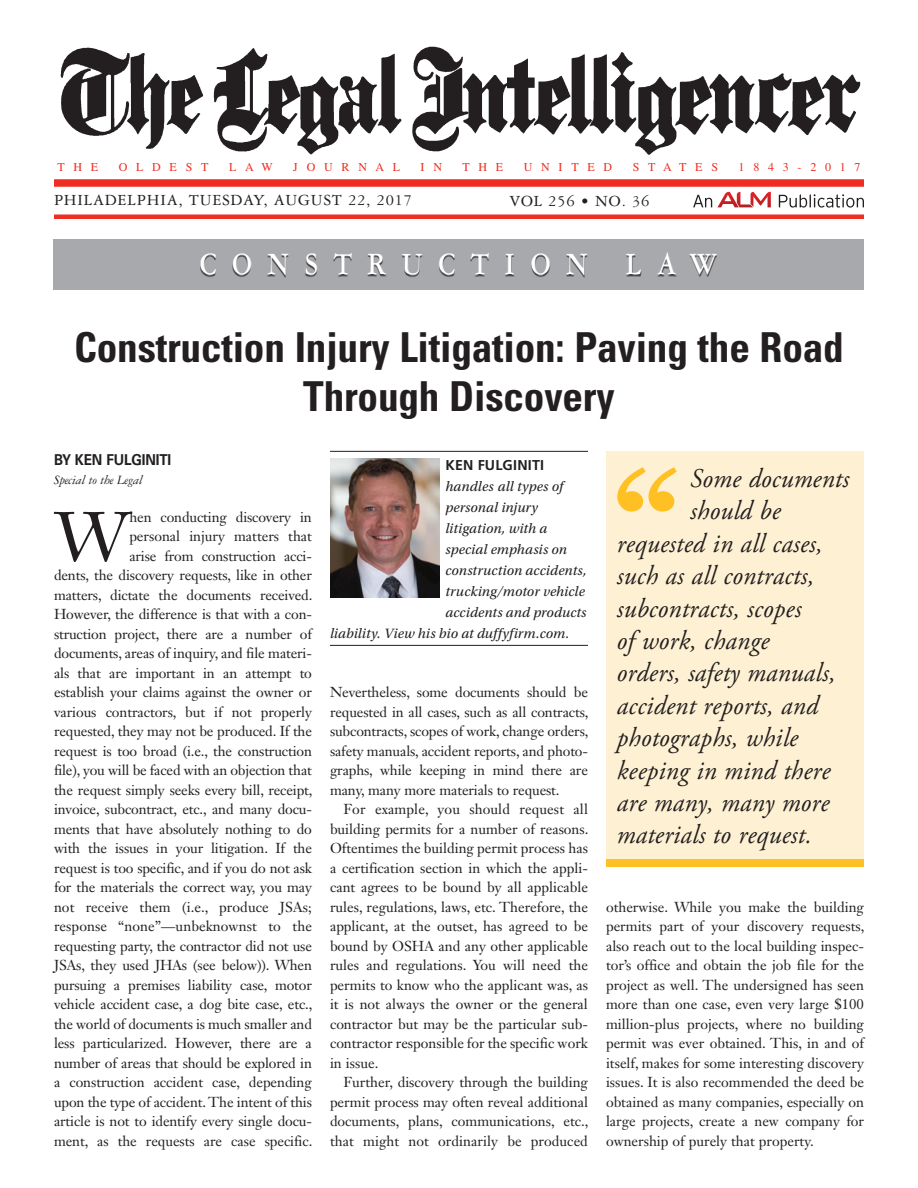
<style>
.page{position:relative;width:918px;height:1188px;background:#fff}
.page>*{position:absolute;margin:0;border:0;box-sizing:border-box;transform-origin:0 0}
.t1{font:69px "Janson Text LT Std";color:#231f20}
.t2{font:700 condensed 41.25px/49.5px "Univers LT Std";letter-spacing:-.005em;color:#231f20;text-align:center}
.t3{font:700 33px "Garamond 3 LT Std";letter-spacing:.55em;color:#fff;scale:.84 1}
.t4{font:italic 27px "Adobe Garamond Pro";letter-spacing:.01em;color:#231f20;scale:.95 1}
.t5{font:16.5px "Garamond 3 LT Std";letter-spacing:.05em;color:#231f20}
.t6{font:700 15px "Univers LT Std";letter-spacing:-.01em;color:#231f20;scale:.9 1}
.t7{font:14.25px/19.5px "Janson Text LT Std";letter-spacing:-.01em;color:#231f20;text-align:justify}
.t8{font:italic 14.25px "Utopia Std";letter-spacing:.01em;color:#231f20}
.t9{font:700 14.25px "Frutiger LT Std";letter-spacing:.015em;color:#231f20}
.t10{font:italic 13.5px "Garamond 3 LT Std";letter-spacing:-.01em;color:#231f20}
.t11{font:12px "Times LT Std";letter-spacing:.73em;color:#ee2e22}
</style>
<div class="page">
<img style="left:60px;top:46px;width:801px;height:109px">
<div style="left:54px;top:179px;width:810px;height:8px;background:#ee2e22"></div>
<div style="left:54px;top:214px;width:810px;height:5px;background:#ee2e22"></div>
<svg style="left:693px;top:195px;width:19px;height:12px"></svg>
<svg style="left:779px;top:194px;width:85px;height:14px"></svg>
<svg style="left:718px;top:192px;width:53px;height:15px"></svg>
<div style="left:53px;top:239px;width:811px;height:50px;background:#a8a9ad"></div>
<div style="left:201px;top:254px;width:516px;height:23px;background:#231f20;opacity:.75"></div>
<div style="left:606px;top:451px;width:258px;height:409px;background:#fef1d3"></div>
<svg style="left:617px;top:467px;width:60px;height:45px"></svg>
<div style="left:606px;top:859px;width:258px;height:7px;background:#fec022"></div>
<hr style="left:330px;top:451px;width:258px;height:1px;background:#231f20">
<hr style="left:330px;top:645px;width:258px;height:1px;background:#231f20">
<img style="left:330px;top:458px;width:109px;height:140px">
<p class="t11" style="left:57px;top:160px;width:42px">THE</p>
<p class="t11" style="left:119px;top:160px;width:91px">OLDEST</p>
<p class="t11" style="left:229px;top:160px;width:45px">LAW</p>
<p class="t11" style="left:293px;top:160px;width:108px">JOURNAL</p>
<p class="t11" style="left:421px;top:160px;width:23px">I N</p>
<p class="t11" style="left:462px;top:160px;width:42px">THE</p>
<p class="t11" style="left:524px;top:160px;width:90px">UNITED</p>
<p class="t11" style="left:633px;top:160px;width:13px">ST</p>
<p class="t11" style="left:663px;top:160px;width:56px">ATES</p>
<p class="t11" style="left:739px;top:160px;width:124px">1843-2017</p>
<p class="t5" style="left:54px;top:192px;width:360px">PHILADELPHIA, TUESDAY, AUGUST 22, 2017</p>
<p class="t5" style="left:510px;top:192px;width:141px">VOL 256 • NO. 36</p>
<h3 class="t3" style="left:200px;top:246px;width:618px">CONSTRUCTION LAW</h3>
<h2 class="t2" style="left:74px;top:322px;width:771px">Construction Injury Litigation: Paving the Road<br>Through Discovery</h2>
<p class="t6" style="left:54px;top:451px;width:132px">BY KEN FULGINITI</p>
<p class="t10" style="left:54px;top:473px;width:90px">Special to the Legal</p>
<h1 class="t1" style="left:54px;top:493px;width:77px">W</h1>
<p class="t7" style="left:54px;top:507px;width:260px;text-align:right">hen conducting discovery in<br>personal injury matters that<br>arise from construction acci-<br>dents, the discovery requests, like in other matters, dictate the documents received.<br>However, the difference is that with a con&shy;struction project, there are a number of documents, areas of inquiry, and file materi&shy;als that are important in an attempt to establish your claims against the owner or various contractors, but if not properly requested, they may not be produced. If the request is too broad (i.e., the construction file), you will be faced with an objection that the request simply seeks every bill, receipt, invoice, subcontract, etc., and many docu&shy;ments that have absolutely nothing to do with the issues in your litigation. If the request is too specific, and if you do not ask for the materials the correct way, you may not receive them (i.e., produce JSAs; response “none”—unbeknownst to the requesting party, the contractor did not use JSAs, they used JHAs (see below)). When pursuing a premises liability case, motor vehicle accident case, a dog bite case, etc., the world of documents is much smaller and less particularized. However, there are a number of areas that should be explored in a construction accident case, depending upon the type of accident. The intent of this article is not to identify every single docu&shy;ment, as the requests are case specific.</p>
<p class="t9" style="left:445px;top:456px;width:100px">KEN FULGINITI</p>
<p class="t8" style="left:445px;top:478px;width:119px">handles all types of</p>
<p class="t8" style="left:445px;top:499px;width:94px">personal injury</p>
<p class="t8" style="left:445px;top:520px;width:103px">litigation, with a</p>
<p class="t8" style="left:445px;top:541px;width:123px">special emphasis on</p>
<p class="t8" style="left:445px;top:562px;width:143px">construction accidents,</p>
<p class="t8" style="left:445px;top:583px;width:141px">trucking/motor vehicle</p>
<p class="t8" style="left:445px;top:604px;width:143px">accidents and products</p>
<p class="t8" style="left:330px;top:625px;width:241px">liability. View his bio at duffyfirm.com.</p>
<p class="t7" style="left:330px;top:683px;width:260px">Nevertheless, some documents should be requested in all cases, such as all contracts, subcontracts, scopes of work, change orders, safety manuals, accident reports, and photo&shy;graphs, while keeping in mind there are many, many more materials to request.</p>
<p class="t7" style="left:330px;top:799px;width:260px;text-indent:13px">For example, you should request all building permits for a number of reasons.<br>Oftentimes the building permit process has a certification section in which the appli&shy;cant agrees to be bound by all applicable rules, regulations, laws, etc. Therefore, the applicant, at the outset, has agreed to be bound by OSHA and any other applicable rules and regulations. You will need the permits to know who the applicant was, as it is not always the owner or the general contractor but may be the particular sub&shy;contractor responsible for the specific work in issue.</p>
<p class="t7" style="left:330px;top:1072px;width:260px;text-indent:13px">Further, discovery through the building permit process may often reveal additional documents, plans, communications, etc., that might not ordinarily be produced</p>
<h3 class="t4" style="left:690px;top:462px;width:169px">Some documents</h3>
<h3 class="t4" style="left:690px;top:495px;width:97px">should be</h3>
<h3 class="t4" style="left:617px;top:527px;width:218px">requested in all cases,</h3>
<h3 class="t4" style="left:617px;top:559px;width:209px">such as all contracts,</h3>
<h3 class="t4" style="left:617px;top:592px;width:196px">subcontracts, scopes</h3>
<h3 class="t4" style="left:617px;top:624px;width:162px">of work, change</h3>
<h3 class="t4" style="left:617px;top:657px;width:232px">orders, safety manuals,</h3>
<h3 class="t4" style="left:617px;top:689px;width:213px">accident reports, and</h3>
<h3 class="t4" style="left:617px;top:721px;width:192px">photographs, while</h3>
<h3 class="t4" style="left:617px;top:754px;width:226px">keeping in mind there</h3>
<h3 class="t4" style="left:617px;top:786px;width:225px">are many, many more</h3>
<h3 class="t4" style="left:617px;top:819px;width:207px">materials to request.</h3>
<p class="t7" style="left:606px;top:897px;width:260px">otherwise. While you make the building permits part of your discovery requests, also reach out to the local building inspec&shy;tor’s office and obtain the job file for the project as well. The undersigned has seen more than one case, even very large $100 million-plus projects, where no building permit was ever obtained. This, in and of itself, makes for some interesting discovery issues. It is also recommended the deed be obtained as many companies, especially on large projects, create a new company for ownership of purely that property.</p>
</div>
